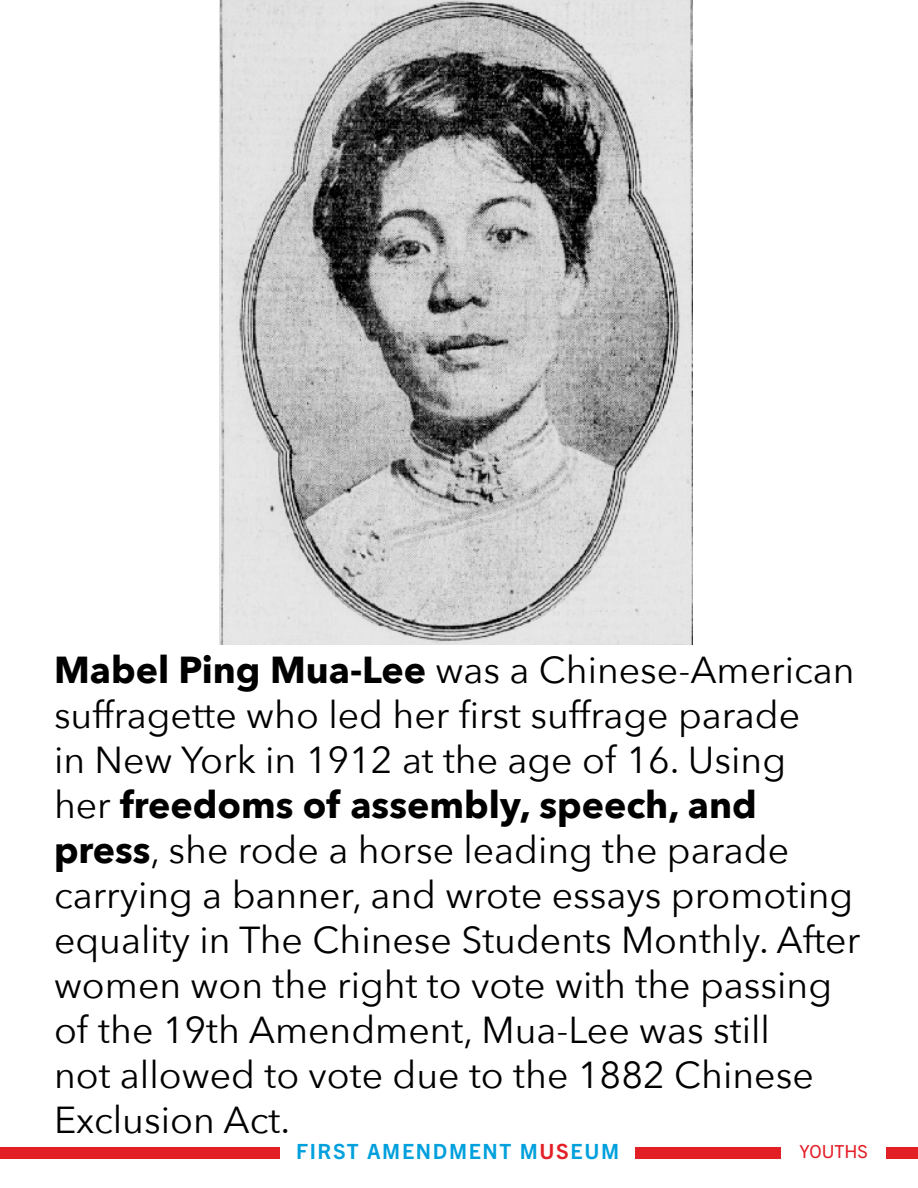
<style>
.page{position:relative;width:918px;height:1188px;background:#fff}
.page>*{position:absolute;margin:0;border:0;box-sizing:border-box;transform-origin:0 0}
.t1{font:37.5px/45px "Avenir Next";color:#000}
.t2{font:700 21px "Trade Gothic Next LT Pro";letter-spacing:.08em;color:#00a0dd}
.t3{font:18px "Trade Gothic Next LT Pro";color:#e31f27}
.s1{font-weight:700}
.s2{color:#e31f27}
</style>
<div class="page">
<img style="left:220px;top:0;width:472px;height:645px">
<div style="left:636px;top:1147px;width:282px;height:12px;background:#e31f26"></div>
<div style="left:782px;top:1140px;width:104px;height:24px;background:#fff"></div>
<div style="left:0;top:1147px;width:279px;height:12px;background:#e31f26"></div>
<p class="t1" style="left:54px;top:645px;width:808px"><span class="s1">Mabel Ping Mua-Lee</span> was a Chinese-American suffragette who led her first suffrage parade<br>in New York in 1912 at the age of 16. Using<br>her <span class="s1">freedoms of assembly, speech, and press</span>, she rode a horse leading the parade carrying a banner, and wrote essays promoting equality in The Chinese Students Monthly. After women won the right to vote with the passing of the 19th Amendment, Mua-Lee was still<br>not allowed to vote due to the 1882 Chinese Exclusion Act.</p>
<p class="t2" style="left:296px;top:1137px;width:325px">FIRST AMENDMENT M<span class="s2">US</span>EUM</p>
<p class="t3" style="left:800px;top:1139px;width:70px">YOUTHS</p>
</div>
